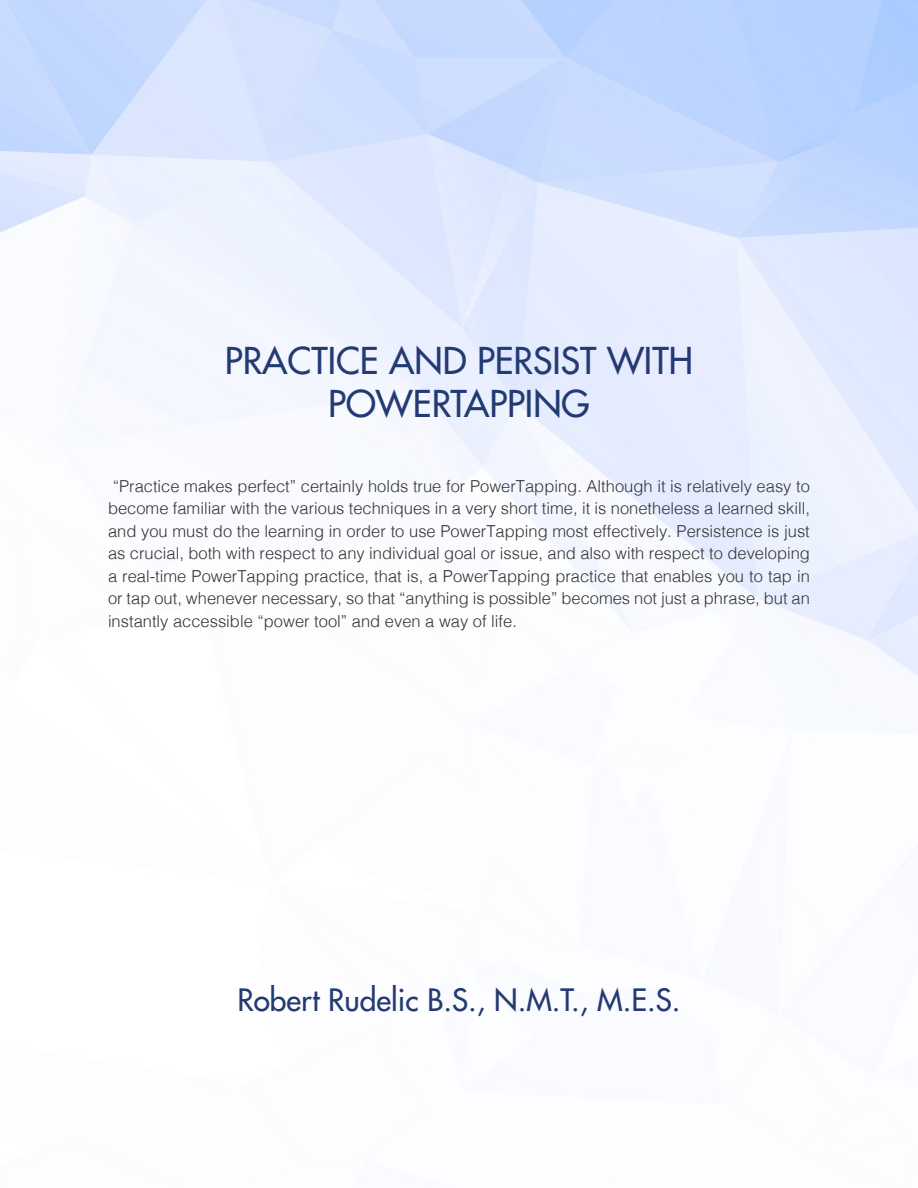
<style>
.page{position:relative;width:918px;height:1188px;background:#fff}
.page>*{position:absolute;margin:0;border:0;box-sizing:border-box;transform-origin:0 0}
.t1{font:36px/43.2px "Futura LT";color:#233a72;text-align:center}
.t2{font:30px "Futura LT";color:#233a72}
.t3{font:300 16.5px/22.5px "Helvetica";color:#333;text-align:justify}
</style>
<div class="page">
<p class="t1" style="left:225px;top:339px;width:470px">PRACTICE AND PERSIST WITH<br>POWERTAPPING</p>
<p class="t3" style="left:108px;top:474px;width:704px">“Practice makes perfect” certainly holds true for PowerTapping. Although it is relatively easy to become familiar with the various techniques in a very short time, it is nonetheless a learned skill, and you must do the learning in order to use PowerTapping most effectively. Persistence is just as crucial, both with respect to any individual goal or issue, and also with respect to developing a real-time PowerTapping practice, that is, a PowerTapping practice that enables you to tap in or tap out, whenever necessary, so that “anything is possible” becomes not just a phrase, but an instantly accessible “power tool” and even a way of life.</p>
<p class="t2" style="left:237px;top:980px;width:445px">Robert Rudelic B.S., N.M.T., M.E.S.</p>
</div>
